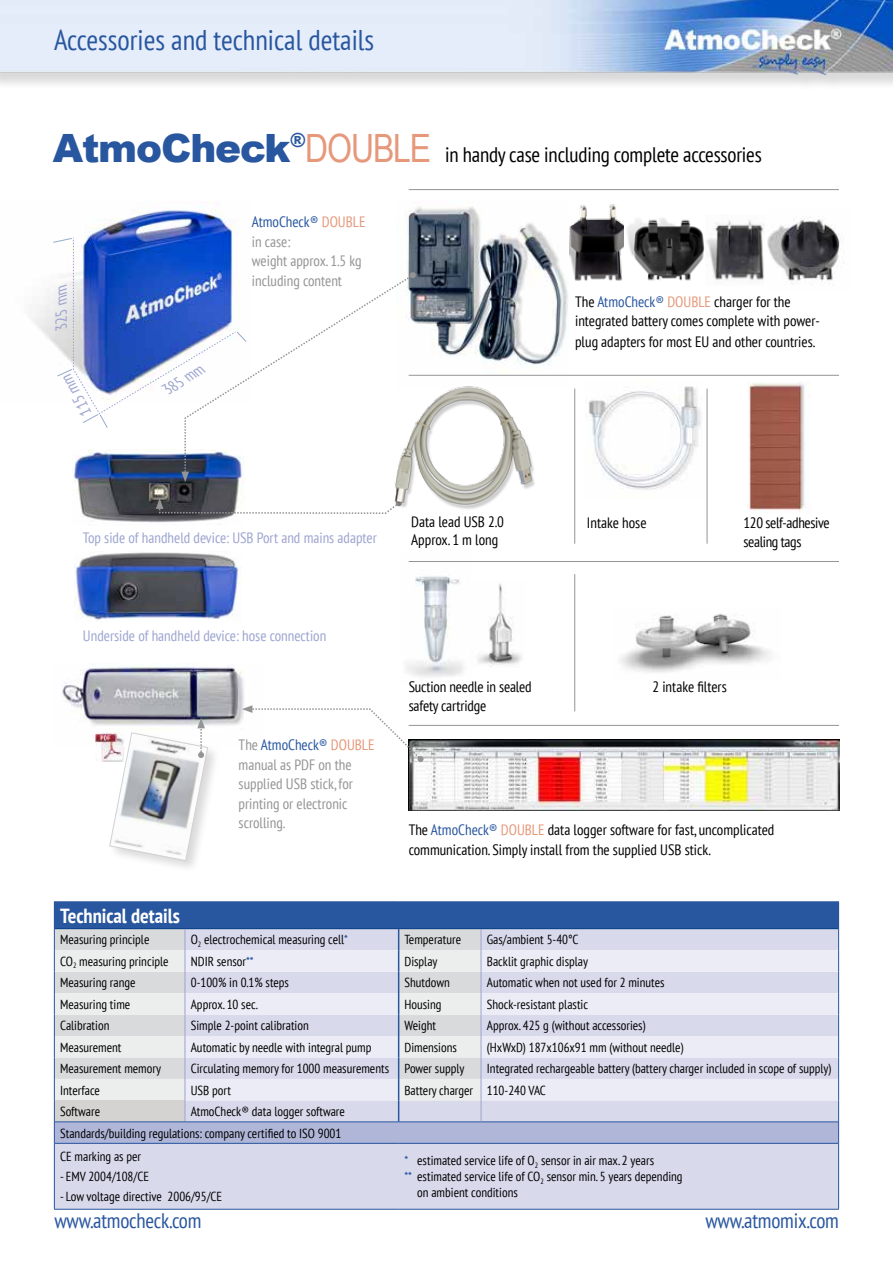
<style>
.page{position:relative;width:893px;height:1263px;background:#fff}
.page>*{position:absolute;margin:0;border:0;box-sizing:border-box;transform-origin:0 0}
.t1{font:condensed 28.5px "PT Sans";color:#28569f}
.t2{font:condensed 21px "PT Sans";letter-spacing:-.01em;color:#000}
.t3{font:condensed 21px "PT Sans";letter-spacing:-.01em;color:#28569f}
.t4{font:700 condensed 20.4px "PT Sans";color:#fff}
.t5{font:italic condensed 15.9px "PT Sans";color:#9ca4cf}
.t6{font:condensed 15.9px "PT Sans";color:#9ca4cf}
.t7{font:condensed 15px/19.5px "PT Sans";color:#000}
.t8{font:condensed 15px/19.5px "PT Sans";color:#949494}
.t9{font:condensed 15px "PT Sans";color:#9ca4cf}
.t10{font:condensed 15px/19.5px "PT Sans";letter-spacing:-.025em;color:#000}
.t11{font:condensed 13.05px/21.5px "PT Sans";color:#000;text-align:right}
.s1{font-family:"Arial";font-weight:900;font-stretch:normal;font-size:39px;color:#28569f}
.s2{font-family:"Arial Narrow";font-stretch:normal;font-size:39px;color:#e6987b}
.s3{color:#28569f}
.s4{color:#e69679}
</style>
<div class="page">
<img style="left:569px;top:204px;width:55px;height:77px">
<img style="left:767px;top:216px;width:75px;height:68px">
<img style="left:31px;top:201px;width:204px;height:142px">
<div style="left:0;top:0;width:893px;height:93px;background:#000;opacity:.15"></div>
<img style="left:0;top:0;width:893px;height:76px">
<img style="left:62px;top:666px;width:182px;height:67px">
<img style="left:407px;top:206px;width:162px;height:169px">
<img style="left:627px;top:218px;width:137px;height:65px">
<div style="left:54px;top:902px;width:785px;height:27px;background:#28569f"></div>
<svg style="left:55px;top:929px;width:783px;height:280px;background:#d7d9ea"></svg>
<svg style="left:55px;top:950px;width:130px;height:150px;background:#e4e5e5"></svg>
<svg style="left:186px;top:950px;width:652px;height:150px;background:#e3e4f0"></svg>
<div style="left:54px;top:1100px;width:131px;height:22px;background:#d5d3d2"></div>
<div style="left:54px;top:1122px;width:785px;height:21px;background:#b0b6d8"></div>
<hr style="left:55px;top:928px;width:130px;height:1px;background:#003882">
<hr style="left:185px;top:928px;width:214px;height:1px;background:#003882">
<hr style="left:399px;top:928px;width:82px;height:1px;background:#003882">
<hr style="left:481px;top:928px;width:357px;height:1px;background:#003882">
<hr style="left:54px;top:901px;width:131px;height:1px;background:#28569f">
<hr style="left:185px;top:901px;width:214px;height:1px;background:#28569f">
<hr style="left:399px;top:901px;width:82px;height:1px;background:#28569f">
<hr style="left:481px;top:901px;width:358px;height:1px;background:#28569f">
<svg style="left:54px;top:929px;width:1px;height:214px"></svg>
<svg style="left:838px;top:929px;width:1px;height:214px"></svg>
<hr style="left:54px;top:1143px;width:1px;height:66px;background:#28569f">
<hr style="left:838px;top:1143px;width:1px;height:66px;background:#28569f">
<svg style="left:185px;top:929px;width:1px;height:192px"></svg>
<hr style="left:55px;top:1143px;width:130px;height:1px;background:#28569f">
<hr style="left:185px;top:1143px;width:214px;height:1px;background:#28569f">
<hr style="left:399px;top:1143px;width:82px;height:1px;background:#28569f">
<hr style="left:481px;top:1143px;width:357px;height:1px;background:#28569f">
<hr style="left:55px;top:1121px;width:130px;height:1px;background:#28569f">
<hr style="left:185px;top:1121px;width:214px;height:1px;background:#28569f">
<hr style="left:399px;top:1121px;width:82px;height:1px;background:#28569f">
<hr style="left:481px;top:1121px;width:357px;height:1px;background:#28569f">
<svg style="left:481px;top:929px;width:1px;height:192px"></svg>
<svg style="left:398px;top:929px;width:1px;height:192px"></svg>
<hr style="left:54px;top:1209px;width:131px;height:1px;background:#28569f">
<hr style="left:185px;top:1209px;width:214px;height:1px;background:#28569f">
<hr style="left:399px;top:1209px;width:82px;height:1px;background:#28569f">
<hr style="left:481px;top:1209px;width:358px;height:1px;background:#28569f">
<img style="left:406px;top:561px;width:58px;height:116px">
<img style="left:477px;top:584px;width:45px;height:83px">
<img style="left:620px;top:614px;width:151px;height:59px">
<img style="left:74px;top:552px;width:168px;height:69px">
<img style="left:76px;top:482px;width:164px;height:41px">
<svg style="left:53px;top:237px;width:363px;height:245px"></svg>
<svg style="left:156px;top:498px;width:228px;height:17px"></svg>
<hr style="left:409px;top:375px;width:430px;height:1px;background:#949494">
<hr style="left:409px;top:189px;width:430px;height:1px;background:#949494">
<hr style="left:409px;top:561px;width:430px;height:1px;background:#949494">
<hr style="left:574px;top:389px;width:1px;height:155px;background:#949494">
<hr style="left:707px;top:389px;width:1px;height:155px;background:#949494">
<hr style="left:574px;top:574px;width:1px;height:137px;background:#949494">
<hr style="left:409px;top:725px;width:430px;height:1px;background:#949494">
<div style="left:108px;top:731px;width:113px;height:143px;background:#000;opacity:.15"></div>
<img style="left:95px;top:733px;width:14px;height:28px">
<svg style="left:109px;top:718px;width:99px;height:143px"></svg>
<img style="left:409px;top:739px;width:430px;height:72px">
<img style="left:384px;top:381px;width:151px;height:133px">
<img style="left:748px;top:381px;width:57px;height:132px">
<img style="left:588px;top:386px;width:113px;height:104px">
<svg style="left:242px;top:705px;width:182px;height:57px"></svg>
<h1 class="t1" style="left:54px;top:22px;width:322px">Accessories and technical details</h1>
<h2 class="t2" style="left:53px;top:141px;width:710px"><span class="s1">AtmoCheck</span><sup>®</sup><span class="s2">DOUBLE</span> in handy case including complete accessories</h2>
<p class="t5" style="left:51px;top:329px;width:53px;rotate:-90deg">325mm</p>
<p class="t6" style="left:78px;top:420px;width:47px;rotate:-119deg">115 mm</p>
<p class="t5" style="left:160px;top:382px;width:47px;rotate:-32deg">385 mm</p>
<p class="t8" style="left:252px;top:212px;width:115px"><span class="s3">AtmoCheck®</span> <span class="s4">DOUBLE </span>in case:<br>weight approx. 1.5 kg including content</p>
<p class="t7" style="left:575px;top:291px;width:246px">The <span class="s3">AtmoCheck®</span> <span class="s4">DOUBLE</span> charger for the integrated battery comes complete with power-</p>
<p class="t7" style="left:575px;top:332px;width:242px">plug adapters for most EU and other countries.</p>
<p class="t9" style="left:83px;top:528px;width:295px">Top side of handheld device: USB Port and mains adapter</p>
<p class="t7" style="left:411px;top:512px;width:94px;line-height:18px">Data lead USB 2.0<br>Approx. 1 m long</p>
<p class="t7" style="left:587px;top:512px;width:61px">Intake hose</p>
<p class="t10" style="left:744px;top:512px;width:88px">120 self-adhesive sealing tags</p>
<p class="t9" style="left:83px;top:626px;width:245px">Underside of handheld device: hose connection</p>
<p class="t8" style="left:239px;top:735px;width:137px">The <span class="s3">AtmoCheck®</span> <span class="s4">DOUBLE </span>manual as PDF on the supplied USB stick, for printing or electronic scrolling.</p>
<p class="t7" style="left:409px;top:676px;width:125px">Suction needle in sealed</p>
<p class="t7" style="left:652px;top:676px;width:76px">2 intake filters</p>
<p class="t7" style="left:409px;top:696px;width:79px">safety cartridge</p>
<p class="t7" style="left:409px;top:820px;width:367px">The <span class="s3">AtmoCheck®</span> <span class="s4">DOUBLE</span> data logger software for fast, uncomplicated communication. Simply install from the supplied USB stick.</p>
<h3 class="t4" style="left:60px;top:902px;width:121px">Technical details</h3>
<p class="t11" style="left:60px;top:929px;width:91px">Measuring principle</p>
<p class="t11" style="left:191px;top:929px;width:159px">O<sub>2</sub> electrochemical measuring cell<span class="s3">*</span></p>
<p class="t11" style="left:404px;top:929px;width:58px">Temperature</p>
<p class="t11" style="left:487px;top:929px;width:93px">Gas/ambient 5-40°C</p>
<p class="t11" style="left:60px;top:950px;width:110px">CO<sub>2</sub> measuring principle</p>
<p class="t11" style="left:191px;top:950px;width:64px">NDIR sensor<span class="s3">**</span></p>
<p class="t11" style="left:404px;top:950px;width:35px">Display</p>
<p class="t11" style="left:487px;top:950px;width:103px">Backlit graphic display</p>
<p class="t11" style="left:60px;top:972px;width:77px">Measuring range</p>
<p class="t11" style="left:191px;top:972px;width:100px">0-100% in 0.1% steps</p>
<p class="t11" style="left:404px;top:972px;width:47px">Shutdown</p>
<p class="t11" style="left:487px;top:972px;width:179px">Automatic when not used for 2 minutes</p>
<p class="t11" style="left:60px;top:993px;width:72px">Measuring time</p>
<p class="t11" style="left:191px;top:993px;width:68px">Approx. 10 sec.</p>
<p class="t11" style="left:404px;top:993px;width:39px">Housing</p>
<p class="t11" style="left:487px;top:993px;width:103px">Shock-resistant plastic</p>
<p class="t11" style="left:60px;top:1014px;width:51px">Calibration</p>
<p class="t11" style="left:191px;top:1014px;width:120px">Simple 2-point calibration</p>
<p class="t11" style="left:404px;top:1014px;width:33px">Weight</p>
<p class="t11" style="left:487px;top:1014px;width:160px">Approx. 425 g (without accessories)</p>
<p class="t11" style="left:60px;top:1036px;width:63px">Measurement</p>
<p class="t11" style="left:191px;top:1036px;width:182px">Automatic by needle with integral pump</p>
<p class="t11" style="left:404px;top:1036px;width:54px">Dimensions</p>
<p class="t11" style="left:487px;top:1036px;width:198px">(HxWxD) 187x106x91 mm (without needle)</p>
<p class="t11" style="left:60px;top:1057px;width:102px">Measurement memory</p>
<p class="t11" style="left:191px;top:1057px;width:275px">Circulating memory for 1000 measurements Power supply</p>
<p class="t11" style="left:487px;top:1057px;width:346px">Integrated rechargeable battery (battery charger included in scope of supply)</p>
<p class="t11" style="left:60px;top:1079px;width:41px">Interface</p>
<p class="t11" style="left:191px;top:1079px;width:42px">USB port</p>
<p class="t11" style="left:404px;top:1079px;width:143px">Battery charger 110-240 VAC</p>
<p class="t11" style="left:60px;top:1100px;width:41px">Software</p>
<p class="t11" style="left:60px;top:1100px;width:286px">AtmoCheck® data logger software<br>Standards/building regulations: company certified to ISO 9001</p>
<p class="t11" style="left:60px;top:1145px;width:82px">CE marking as per</p>
<p class="t11" style="left:60px;top:1165px;width:90px">- EMV 2004/108/CE</p>
<p class="t11" style="left:60px;top:1185px;width:164px">- Low voltage directive 2006/95/CE</p>
<p class="t11" style="left:404px;top:1150px;width:251px"><span class="s3">*</span> estimated service life of O<sub>2</sub> sensor in air max. 2 years</p>
<p class="t11" style="left:404px;top:1165px;width:280px"><span class="s3">**</span> estimated service life of CO<sub>2</sub> sensor min. 5 years depending</p>
<p class="t11" style="left:417px;top:1181px;width:102px">on ambient conditions</p>
<h2 class="t3" style="left:54px;top:1207px;width:149px">www.atmocheck.com</h2>
<h2 class="t3" style="left:705px;top:1207px;width:135px">www.atmomix.com</h2>
</div>
